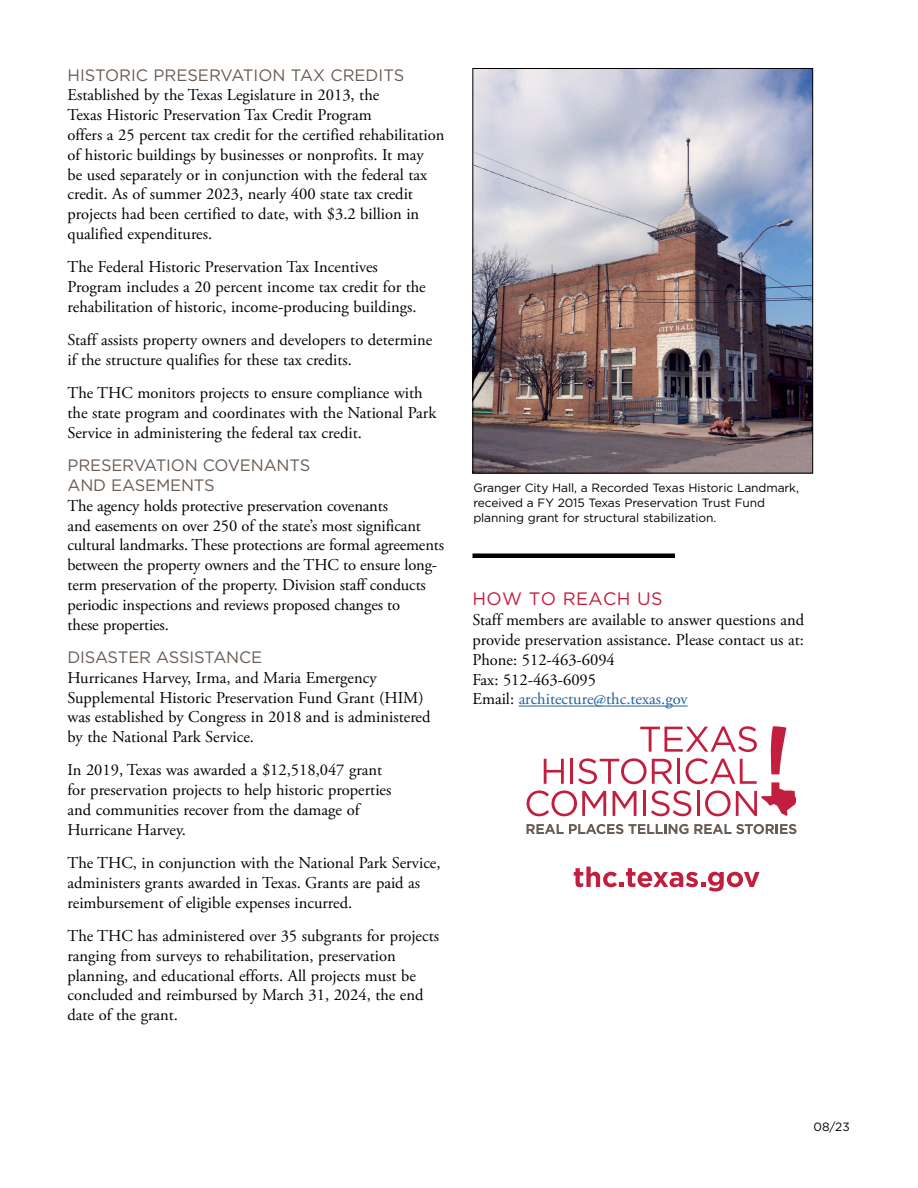
<style>
.page{position:relative;width:918px;height:1188px;background:#fff}
.page>*{position:absolute;margin:0;border:0;box-sizing:border-box;transform-origin:0 0}
.t1{font:18px "Gotham";letter-spacing:.02em;color:#c21f3e}
.t2{font:16.5px/19.8px "Adobe Garamond Pro";color:#000}
.t3{font:16.5px/19.8px "Gotham";letter-spacing:-.01em;color:#695c53}
.t4{font:12px/15px "Gotham";letter-spacing:-.01em;color:#000}
.s1{color:#215e9e}
</style>
<div class="page">
<img style="left:475px;top:70px;width:336px;height:401px">
<div style="left:473px;top:68px;width:340px;height:405px;border:1px solid #000"></div>
<hr style="left:519px;top:706px;width:169px;height:1px;background:#215e9e">
<hr style="left:472px;top:554px;width:203px;height:4px;background:#000">
<svg style="left:527px;top:726px;width:269px;height:90px"></svg>
<svg style="left:526px;top:824px;width:271px;height:10px"></svg>
<svg style="left:574px;top:867px;width:186px;height:25px"></svg>
<p class="t3" style="left:68px;top:65px;width:338px">HISTORIC PRESERVATION TAX CREDITS</p>
<p class="t2" style="left:68px;top:86px;width:379px">Established by the Texas Legislature in 2013, the<br>Texas Historic Preservation Tax Credit Program<br>offers a 25 percent tax credit for the certified rehabilitation of historic buildings by businesses or nonprofits. It may<br>be used separately or in conjunction with the federal tax credit. As of summer 2023, nearly 400 state tax credit projects had been certified to date, with $3.2 billion in qualified expenditures.</p>
<p class="t2" style="left:68px;top:258px;width:360px">The Federal Historic Preservation Tax Incentives<br>Program includes a 20 percent income tax credit for the rehabilitation of historic, income-producing buildings.</p>
<p class="t2" style="left:68px;top:331px;width:366px">Staff assists property owners and developers to determine if the structure qualifies for these tax credits.</p>
<p class="t2" style="left:68px;top:384px;width:370px">The THC monitors projects to ensure compliance with the state program and coordinates with the National Park<br>Service in administering the federal tax credit.</p>
<p class="t3" style="left:68px;top:455px;width:244px">PRESERVATION COVENANTS<br>AND EASEMENTS</p>
<p class="t2" style="left:68px;top:496px;width:378px">The agency holds protective preservation covenants<br>and easements on over 250 of the state’s most significant cultural landmarks. These protections are formal agreements between the property owners and the THC to ensure long&shy;term preservation of the property. Division staff conducts periodic inspections and reviews proposed changes to<br>these properties.</p>
<p class="t3" style="left:68px;top:647px;width:196px">DISASTER ASSISTANCE</p>
<p class="t2" style="left:68px;top:668px;width:365px">Hurricanes Harvey, Irma, and Maria Emergency Supplemental Historic Preservation Fund Grant (HIM) was established by Congress in 2018 and is administered by the National Park Service.</p>
<p class="t2" style="left:68px;top:761px;width:325px">In 2019, Texas was awarded a $12,518,047 grant for preservation projects to help historic properties and communities recover from the damage of Hurricane Harvey.</p>
<p class="t2" style="left:68px;top:854px;width:375px">The THC, in conjunction with the National Park Service, administers grants awarded in Texas. Grants are paid as reimbursement of eligible expenses incurred.</p>
<p class="t2" style="left:68px;top:927px;width:373px">The THC has administered over 35 subgrants for projects ranging from surveys to rehabilitation, preservation planning, and educational efforts. All projects must be concluded and reimbursed by March 31, 2024, the end date of the grant.</p>
<p class="t4" style="left:473px;top:480px;width:327px">Granger City Hall, a Recorded Texas Historic Landmark, received a FY 2015 Texas Preservation Trust Fund planning grant for structural stabilization.</p>
<p class="t1" style="left:472px;top:587px;width:192px">HOW TO REACH US</p>
<p class="t2" style="left:472px;top:611px;width:333px">Staff members are available to answer questions and provide preservation assistance. Please contact us at:<br>Phone: 512-463-6094<br>Fax: 512-463-6095<br>Email: <span class="s1">architecture@thc.texas.gov</span></p>
<p class="t4" style="left:814px;top:1119px;width:38px">08/23</p>
</div>
